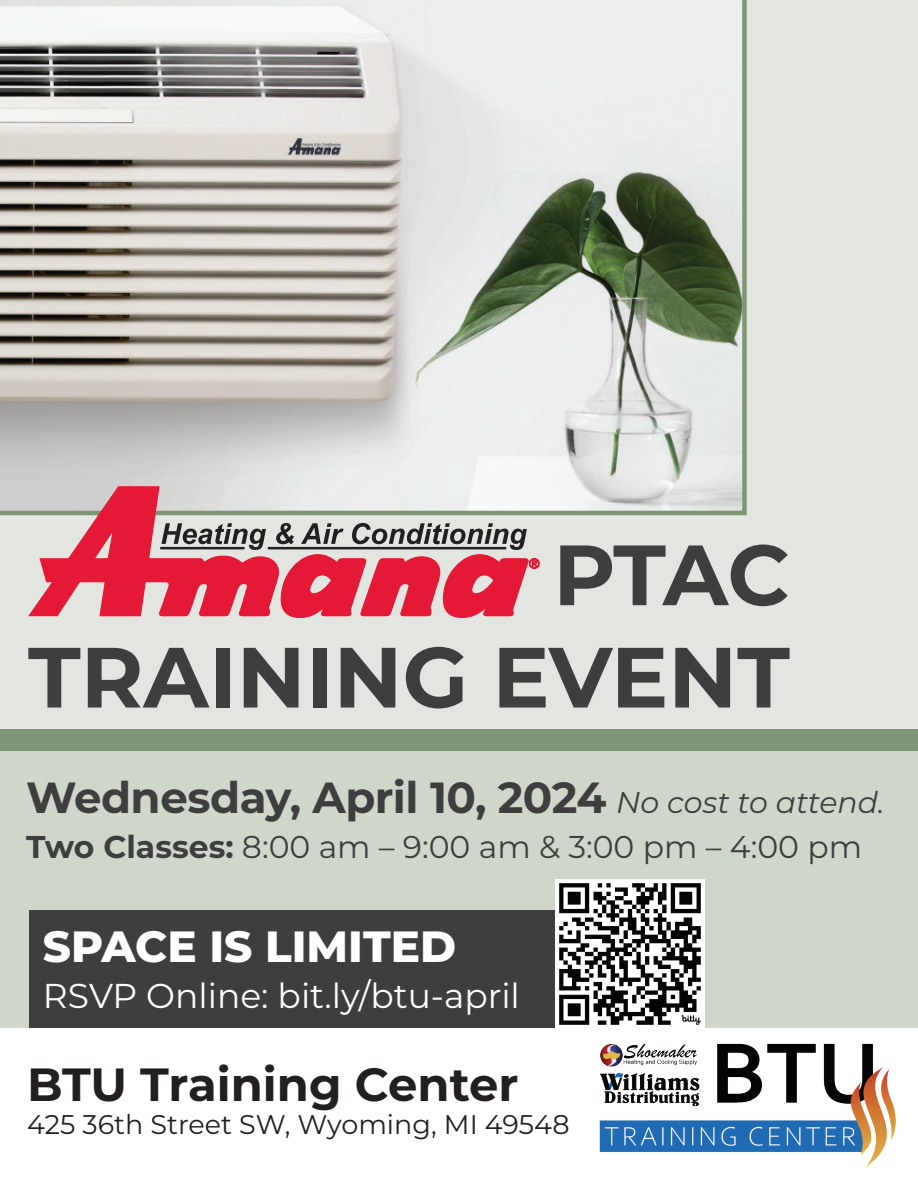
<style>
.page{position:relative;width:918px;height:1188px;background:#fff}
.page>*{position:absolute;margin:0;border:0;box-sizing:border-box;transform-origin:0 0}
.t1{font:700 85.35px/102.3px "Montserrat";color:#3e3e3f;text-align:right}
.t2{font:700 46.5px "Montserrat";color:#231f20}
.t3{font:800 43.65px "Montserrat";color:#fff}
.t4{font:700 43.5px "Montserrat";letter-spacing:-.01em;color:#3e3e3f}
.t5{font:34.5px "Montserrat";color:#fff}
.t6{font:31.5px "Montserrat";color:#3e3e3f}
.t7{font:27px "Montserrat";color:#231f20}
.s1{font-weight:400;font-style:italic;font-size:30px}
.s2{font-weight:700}
</style>
<div class="page">
<div style="left:0;top:749px;width:918px;height:279px;background:#ced7ca"></div>
<div style="left:0;top:0;width:918px;height:744px;background:#e3e5e1"></div>
<svg style="left:0;top:0;width:747px;height:515px"></svg>
<img style="left:599px;top:1043px;width:297px;height:124px">
<svg style="left:28px;top:486px;width:512px;height:132px"></svg>
<div style="left:29px;top:910px;width:660px;height:118px;background:#3e3e3f"></div>
<div style="left:0;top:729px;width:918px;height:22px;background:#7d9774"></div>
<img style="left:555px;top:879px;width:150px;height:149px">
<h1 class="t1" style="left:28px;top:519px;width:763px">PTAC<br>TRAINING EVENT</h1>
<h3 class="t4" style="left:26px;top:767px;width:860px">Wednesday, April 10, 2024 <span class="s1">No cost to attend.</span></h3>
<p class="t6" style="left:26px;top:826px;width:837px"><span class="s2">Two Classes:</span> 8:00 am – 9:00 am &amp; 3:00 pm – 4:00 pm</p>
<h3 class="t3" style="left:43px;top:915px;width:415px">SPACE IS LIMITED</h3>
<p class="t5" style="left:43px;top:972px;width:478px">RSVP Online: bit.ly/btu-april</p>
<h2 class="t2" style="left:27px;top:1051px;width:493px">BTU Training Center</h2>
<p class="t7" style="left:27px;top:1106px;width:544px">425 36th Street SW, Wyoming, MI 49548</p>
</div>
